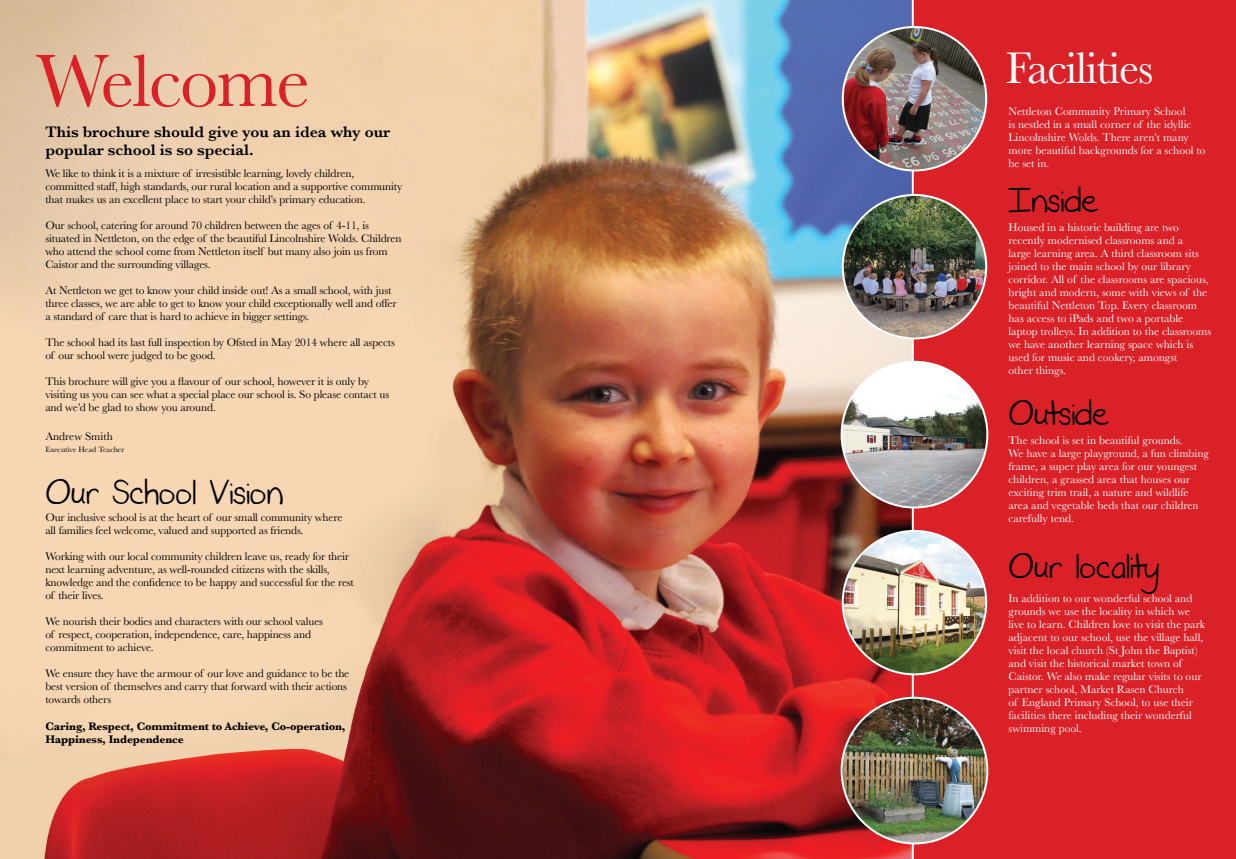
<style>
.page{position:relative;width:1236px;height:859px;background:#fff}
.page>*{position:absolute;margin:0;border:0;box-sizing:border-box;transform-origin:0 0}
.t1{font:77px "Baskerville";letter-spacing:-.025em;color:#da2128}
.t2{font:46px "Baskerville";letter-spacing:-.025em;color:#fff}
.t3{font:30px "Never Say Never";color:#000}
.t4{font:600 16px/18px "Baskerville";color:#000}
.t5{font:11.5px/13px "Baskerville";letter-spacing:-.01em;color:#000}
.t6{font:11.5px/13px "Baskerville";color:#fff}
.t7{font:700 11.5px/13px "Baskerville";letter-spacing:-.01em;color:#000}
.t8{font:8px "Baskerville";color:#000}
</style>
<div class="page">
<img style="left:0;top:0;width:911px;height:859px">
<div style="left:911px;top:0;width:325px;height:859px;background:#da2128"></div>
<img style="left:842px;top:362px;width:145px;height:145px;border-radius:73px">
<img style="left:843px;top:195px;width:143px;height:143px;border-radius:72px">
<img style="left:843px;top:27px;width:143px;height:143px;border-radius:72px">
<img style="left:842px;top:698px;width:145px;height:145px;border-radius:73px">
<img style="left:843px;top:531px;width:143px;height:143px;border-radius:72px">
<h1 class="t1" style="left:36px;top:37px;width:275px">Welcome</h1>
<h3 class="t4" style="left:45px;top:123px;width:346px">This brochure should give you an idea why our popular school is so special.</h3>
<p class="t5" style="left:45px;top:167px;width:359px">We like to think it is a mixture of irresistible learning, lovely children, committed staff, high standards, our rural location and a supportive community that makes us an excellent place to start your child’s primary education.</p>
<p class="t5" style="left:45px;top:219px;width:358px">Our school, catering for around 70 children between the ages of 4-11, is situated in Nettleton, on the edge of the beautiful Lincolnshire Wolds. Children who attend the school come from Nettleton itself but many also join us from Caistor and the surrounding villages.</p>
<p class="t5" style="left:45px;top:284px;width:353px">At Nettleton we get to know your child inside out! As a small school, with just three classes, we are able to get to know your child exceptionally well and offer a standard of care that is hard to achieve in bigger settings.</p>
<p class="t5" style="left:45px;top:336px;width:351px">The school had its last full inspection by Ofsted in May 2014 where all aspects of our school were judged to be good.</p>
<p class="t5" style="left:45px;top:375px;width:345px">This brochure will give you a flavour of our school, however it is only by visiting us you can see what a special place our school is. So please contact us and we’d be glad to show you around.</p>
<p class="t5" style="left:45px;top:430px;width:69px">Andrew Smith</p>
<p class="t8" style="left:45px;top:445px;width:81px">Executive Head Teacher</p>
<h3 class="t3" style="left:45px;top:476px;width:240px">Our School Vision</h3>
<p class="t5" style="left:45px;top:511px;width:299px">Our inclusive school is at the heart of our small community where all families feel welcome, valued and supported as friends.</p>
<p class="t5" style="left:45px;top:550px;width:310px">Working with our local community children leave us, ready for their next learning adventure, as well-rounded citizens with the skills, knowledge and the confidence to be happy and successful for the rest of their lives.</p>
<p class="t5" style="left:45px;top:615px;width:279px">We nourish their bodies and characters with our school values of respect, cooperation, independence, care, happiness and commitment to achieve.</p>
<p class="t5" style="left:45px;top:667px;width:305px">We ensure they have the armour of our love and guidance to be the best version of themselves and carry that forward with their actions towards others</p>
<p class="t7" style="left:45px;top:720px;width:302px">Caring, Respect, Commitment to Achieve, Co-operation,<br>Happiness, Independence</p>
<h2 class="t2" style="left:1005px;top:42px;width:150px">Facilities</h2>
<p class="t6" style="left:1008px;top:105px;width:199px">Nettleton Community Primary School<br>is nestled in a small corner of the idyllic Lincolnshire Wolds. There aren’t many more beautiful backgrounds for a school to be set in.</p>
<h3 class="t3" style="left:1008px;top:184px;width:92px">Inside</h3>
<p class="t6" style="left:1008px;top:220px;width:204px">Housed in a historic building are two recently modernised classrooms and a<br>large learning area. A third classroom sits joined to the main school by our library corridor. All of the classrooms are spacious, bright and modern, some with views of the beautiful Nettleton Top. Every classroom has access to iPads and two a portable laptop trolleys. In addition to the classrooms we have another learning space which is used for music and cookery, amongst<br>other things.</p>
<h3 class="t3" style="left:1008px;top:397px;width:103px">Outside</h3>
<p class="t6" style="left:1008px;top:433px;width:202px">The school is set in beautiful grounds.<br>We have a large playground, a fun climbing frame, a super play area for our youngest children, a grassed area that houses our exciting trim trail, a nature and wildlife area and vegetable beds that our children carefully tend.</p>
<h3 class="t3" style="left:1008px;top:550px;width:152px">Our locality</h3>
<p class="t6" style="left:1008px;top:592px;width:198px">In addition to our wonderful school and grounds we use the locality in which we live to learn. Children love to visit the park adjacent to our school, use the village hall, visit the local church (St John the Baptist) and visit the historical market town of Caistor. We also make regular visits to our partner school, Market Rasen Church<br>of England Primary School, to use their facilities there including their wonderful swimming pool.</p>
</div>
